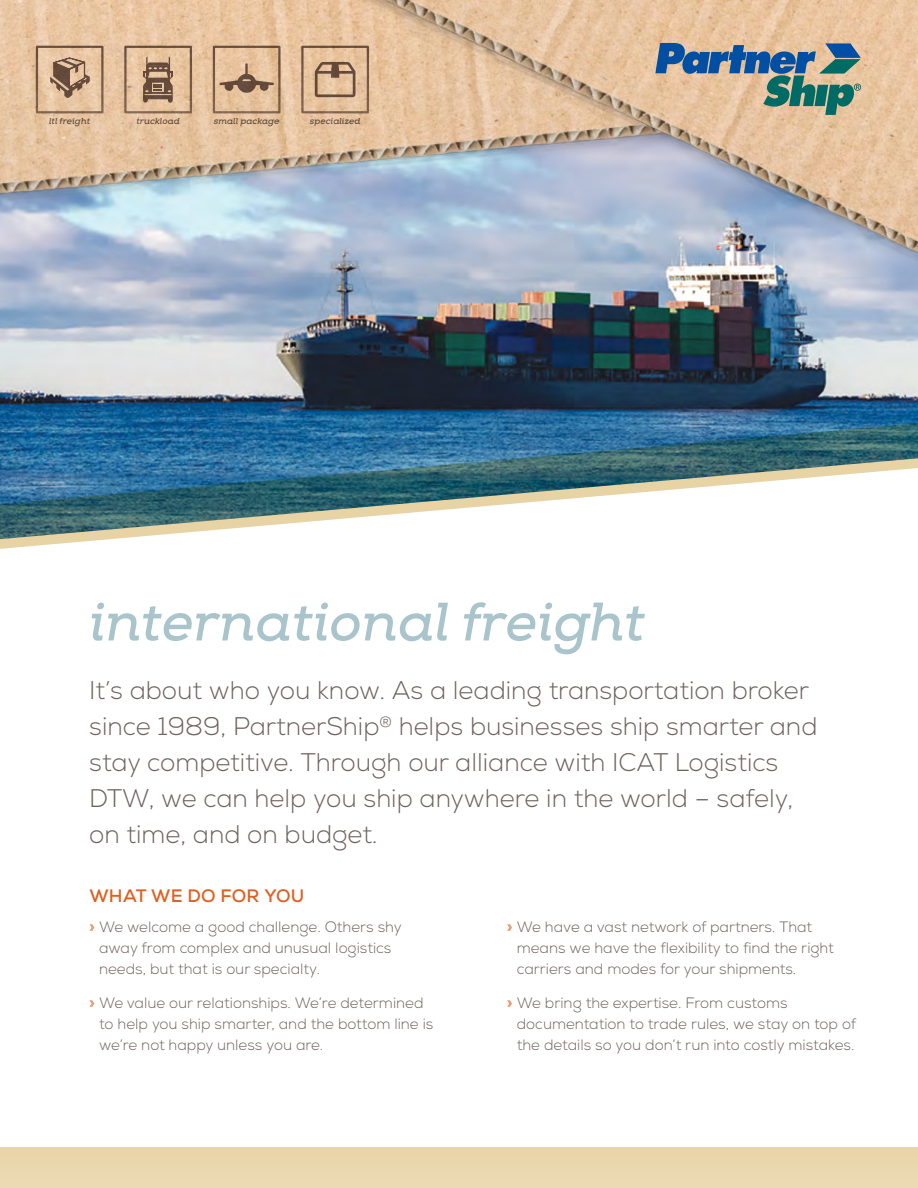
<style>
.page{position:relative;width:918px;height:1188px;background:#fff}
.page>*{position:absolute;margin:0;border:0;box-sizing:border-box;transform-origin:0 0}
.t1{font:italic 700 54px "Nexa Slab";color:#a9c4cb}
.t2{font:300 25.5px/36px "Nexa";color:#6e615e}
.t3{font:700 18px "Nexa";letter-spacing:.015em;color:#df6020}
.t4{font:300 15px/21px "Nexa";color:#6e615e}
.t5{font:italic 700 9px "Nexa Slab";color:#6e615e}
.s1{color:#df6020}
</style>
<div class="page">
<img style="left:0;top:211px;width:918px;height:211px">
<img style="left:0;top:0;width:336px;height:211px">
<div style="left:0;top:1147px;width:918px;height:41px;background:#ead8af"></div>
<img style="left:336px;top:0;width:582px;height:271px">
<svg style="left:0;top:422px;width:918px;height:127px"></svg>
<svg style="left:655px;top:43px;width:206px;height:72px"></svg>
<div style="left:36px;top:46px;width:68px;height:67px;border:2px solid #6e615e"></div>
<div style="left:124px;top:46px;width:68px;height:67px;border:2px solid #6e615e"></div>
<div style="left:213px;top:46px;width:68px;height:67px;border:2px solid #6e615e"></div>
<svg style="left:315px;top:62px;width:40px;height:35px"></svg>
<div style="left:301px;top:46px;width:68px;height:67px;border:2px solid #6e615e"></div>
<svg style="left:50px;top:58px;width:40px;height:40px"></svg>
<svg style="left:220px;top:63px;width:54px;height:30px"></svg>
<svg style="left:143px;top:56px;width:30px;height:47px"></svg>
<p class="t5" style="left:49px;top:116px;width:43px">ltl freight</p>
<p class="t5" style="left:136px;top:116px;width:45px">truckload</p>
<p class="t5" style="left:214px;top:116px;width:67px">small package</p>
<p class="t5" style="left:310px;top:116px;width:52px">specialized</p>
<h1 class="t1" style="left:89px;top:589px;width:557px">international freight</h1>
<p class="t2" style="left:89px;top:673px;width:730px">It’s about who you know. As a leading transportation broker since 1989, PartnerShip<sup>®</sup> helps businesses ship smarter and stay competitive. Through our alliance with ICAT Logistics DTW, we can help you ship anywhere in the world – safely, on time, and on budget.</p>
<p class="t3" style="left:89px;top:884px;width:216px">WHAT WE DO FOR YOU</p>
<p class="t4" style="left:99px;top:917px;width:304px;text-indent:-10px"><span class="s1">»</span> We welcome a good challenge. Others shy away from complex and unusual logistics needs, but that is our specialty.</p>
<p class="t4" style="left:99px;top:993px;width:336px;text-indent:-10px"><span class="s1">»</span> We value our relationships. We’re determined to help you ship smarter, and the bottom line is we’re not happy unless you are.</p>
<p class="t4" style="left:517px;top:917px;width:318px;text-indent:-10px"><span class="s1">»</span> We have a vast network of partners. That means we have the flexibility to find the right carriers and modes for your shipments.</p>
<p class="t4" style="left:517px;top:993px;width:341px;text-indent:-10px"><span class="s1">»</span> We bring the expertise. From customs documentation to trade rules, we stay on top of the details so you don’t run into costly mistakes.</p>
</div>
